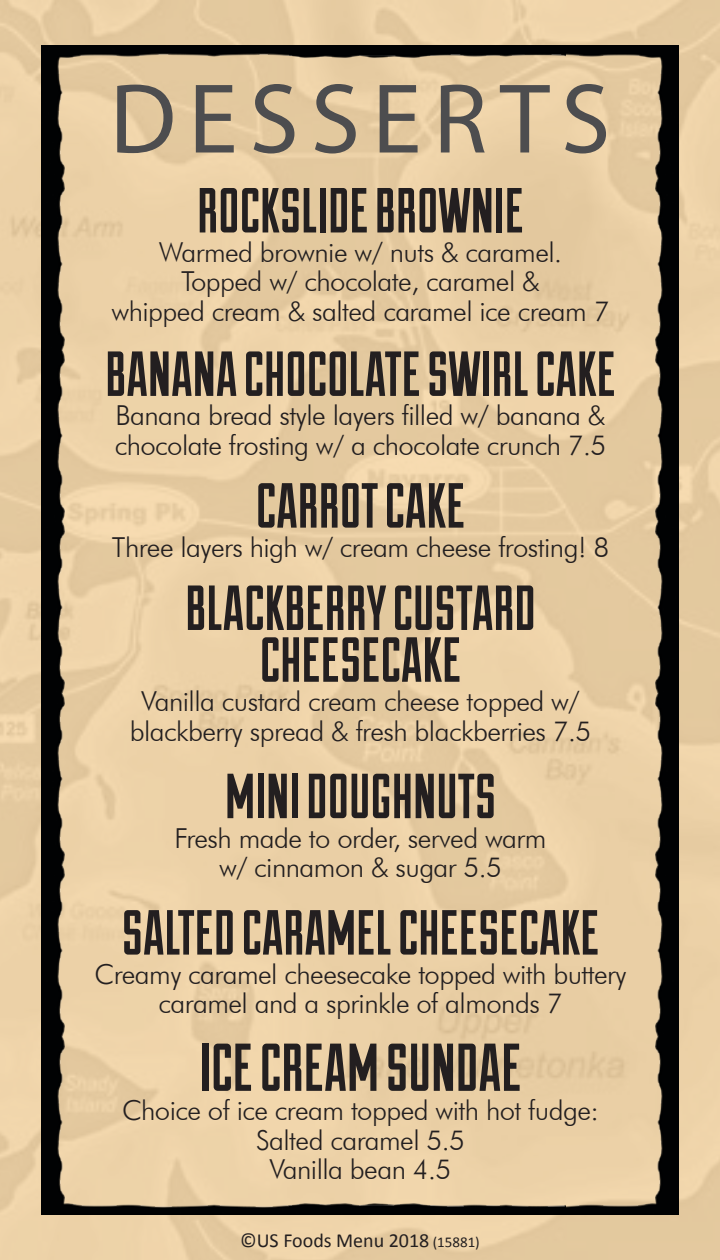
<style>
.page{position:relative;width:720px;height:1260px;background:#fff}
.page>*{position:absolute;margin:0;border:0;box-sizing:border-box;transform-origin:0 0}
.t1{font:100px "Myriad Pro";letter-spacing:.12em;color:#4d4d4f}
.t2{font:67.5px "Duke Fill";color:#231f20}
.t3{font:63.5px/51.8px "Duke Fill";color:#231f20;text-align:center}
.t4{font:300 27.5px/29.2px "Futura BT";letter-spacing:-.02em;color:#231f20;text-align:center}
.t5{font:20px "Calibri";color:#231f20}
.s1{font-size:15px}
</style>
<div class="page">
<img style="left:0;top:0;width:720px;height:1260px">
<img style="left:42px;top:45px;width:247px;height:1170px">
<img style="left:289px;top:45px;width:389px;height:1170px">
<h1 class="t1" style="left:110px;top:57px;width:502px">DESSERTS</h1>
<h3 class="t3" style="left:197px;top:183px;width:328px">ROCKSLIDE BROWNIE</h3>
<p class="t4" style="left:111px;top:237px;width:500px">Warmed brownie w/ nuts &amp; caramel.<br>Topped w/ chocolate, caramel &amp;<br>whipped cream &amp; salted caramel ice cream 7</p>
<h3 class="t3" style="left:105px;top:346px;width:512px">BANANA CHOCOLATE SWIRL CAKE</h3>
<p class="t4" style="left:115px;top:401px;width:493px;text-align:left">Banana bread style layers filled w/ banana &amp; chocolate frosting w/ a chocolate crunch 7.5</p>
<h3 class="t3" style="left:256px;top:478px;width:211px">CARROT CAKE</h3>
<p class="t4" style="left:112px;top:532px;width:499px">Three layers high w/ cream cheese frosting! 8</p>
<h3 class="t3" style="left:185px;top:580px;width:352px">BLACKBERRY CUSTARD<br>CHEESECAKE</h3>
<p class="t4" style="left:130px;top:687px;width:463px">Vanilla custard cream cheese topped w/ blackberry spread &amp; fresh blackberries 7.5</p>
<h3 class="t3" style="left:225px;top:769px;width:273px">MINI DOUGHNUTS</h3>
<p class="t4" style="left:175px;top:823px;width:373px">Fresh made to order, served warm w/ cinnamon &amp; sugar 5.5</p>
<h3 class="t3" style="left:122px;top:905px;width:479px">SALTED CARAMEL CHEESECAKE</h3>
<p class="t4" style="left:95px;top:959px;width:533px">Creamy caramel cheesecake topped with buttery caramel and a sprinkle of almonds 7</p>
<h2 class="t2" style="left:199px;top:1028px;width:324px">ICE CREAM SUNDAE</h2>
<p class="t4" style="left:122px;top:1096px;width:479px">Choice of ice cream topped with hot fudge:<br>Salted caramel 5.5<br>Vanilla bean 4.5</p>
<p class="t5" style="left:240px;top:1228px;width:241px">©US Foods Menu 2018 <span class="s1">(15881)</span></p>
</div>
